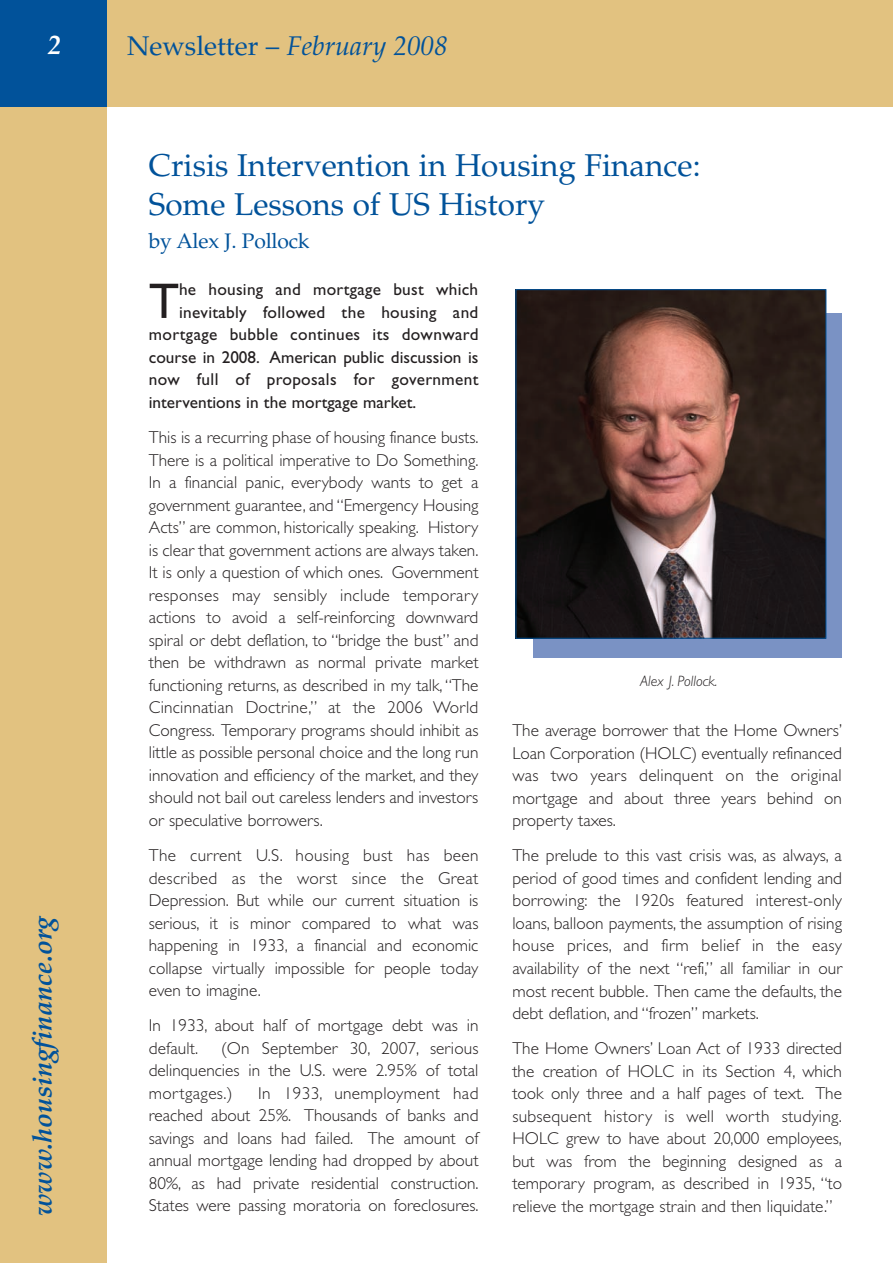
<style>
.page{position:relative;width:893px;height:1263px;background:#fff}
.page>*{position:absolute;margin:0;border:0;box-sizing:border-box;transform-origin:0 0}
.t1{font:50.25px "Gill Sans";color:#231f20}
.t2{font:31.5px/38.2px "Palatino";color:#01529a}
.t3{font:italic 27px "Palatino";color:#01529a}
.t4{font:italic 700 27px "Palatino";color:#01529a}
.t5{font:italic 700 27px "Palatino";color:#fff}
.t6{font:21px "Palatino";letter-spacing:-.01em;color:#01529a}
.t7{font:300 17.25px/22.5px "Gill Sans";color:#231f20;text-align:justify}
.t8{font:17.25px "Gill Sans";letter-spacing:.015em;color:#231f20}
.t9{font:italic 300 15px "Gill Sans";color:#231f20}
.s1{font-style:normal}
</style>
<div class="page">
<div style="left:106px;top:0;width:787px;height:106px;background:#e2c280"></div>
<div style="left:0;top:106px;width:106px;height:1157px;background:#e2c280"></div>
<div style="left:0;top:0;width:106px;height:106px;background:#01529a"></div>
<div style="left:534px;top:313px;width:308px;height:345px;background:#7a92c4"></div>
<img style="left:517px;top:291px;width:307px;height:346px">
<div style="left:515px;top:289px;width:311px;height:350px;border:1px solid #01529a"></div>
<h3 class="t5" style="left:48px;top:34px;width:15px">2</h3>
<h3 class="t4" style="left:32px;top:1216px;width:301px;rotate:-90deg">www.housingfinance.org</h3>
<h3 class="t3" style="left:127px;top:36px;width:322px"><span class="s1">Newsletter –</span> February 2008</h3>
<h2 class="t2" style="left:149px;top:150px;width:553px">Crisis Intervention in Housing Finance:<br>Some Lessons of US History</h2>
<p class="t6" style="left:149px;top:232px;width:162px">by Alex J. Pollock</p>
<h1 class="t1" style="left:149px;top:282px;width:32px">T</h1>
<p class="t8" style="left:179px;top:283px;width:301px">he housing and mortgage bust which</p>
<p class="t8" style="left:179px;top:306px;width:301px">inevitably followed the housing and</p>
<p class="t8" style="left:149px;top:328px;width:331px">mortgage bubble continues its downward</p>
<p class="t8" style="left:149px;top:351px;width:331px">course in 2008. American public discussion is</p>
<p class="t8" style="left:149px;top:373px;width:331px">now full of proposals for government</p>
<p class="t8" style="left:149px;top:396px;width:269px">interventions in the mortgage market.</p>
<p class="t7" style="left:149px;top:428px;width:331px">This is a recurring phase of housing finance busts.<br>There is a political imperative to Do Something.<br>In a financial panic, everybody wants to get a government guarantee, and “Emergency Housing Acts” are common, historically speaking. History is clear that government actions are always taken.<br>It is only a question of which ones. Government responses may sensibly include temporary actions to avoid a self-reinforcing downward spiral or debt deflation, to “bridge the bust” and then be withdrawn as normal private market functioning returns, as described in my talk, “The Cincinnatian Doctrine,” at the 2006 World Congress. Temporary programs should inhibit as little as possible personal choice and the long run innovation and efficiency of the market, and they should not bail out careless lenders and investors or speculative borrowers.</p>
<p class="t7" style="left:149px;top:845px;width:331px">The current U.S. housing bust has been described as the worst since the Great Depression. But while our current situation is serious, it is minor compared to what was happening in 1933, a financial and economic collapse virtually impossible for people today even to imagine.</p>
<p class="t7" style="left:149px;top:1016px;width:331px">In 1933, about half of mortgage debt was in default.</p>
<p class="t9" style="left:640px;top:675px;width:79px">Alex J. Pollock.</p>
<p class="t7" style="left:512px;top:721px;width:331px">The average borrower that the Home Owners’ Loan Corporation (HOLC) eventually refinanced was two years delinquent on the original mortgage and about three years behind on property taxes.</p>
<p class="t7" style="left:512px;top:846px;width:331px">The prelude to this vast crisis was, as always, a period of good times and confident lending and borrowing: the 1920s featured interest-only loans, balloon payments, the assumption of rising house prices, and firm belief in the easy availability of the next “refi,” all familiar in our most recent bubble. Then came the defaults, the debt deflation, and “frozen” markets.</p>
<p class="t7" style="left:512px;top:1039px;width:331px">The Home Owners’ Loan Act of 1933 directed the creation of HOLC in its Section 4, which took only three and a half pages of text. The subsequent history is well worth studying.<br>HOLC grew to have about 20,000 employees, but was from the beginning designed as a temporary program, as described in 1935, “to relieve the mortgage strain and then liquidate.”</p>
<p class="t7" style="left:149px;top:1038px;width:331px;text-indent:72px">(On September 30, 2007, serious delinquencies in the U.S. were 2.95% of total mortgages.)</p>
<p class="t7" style="left:149px;top:1083px;width:331px;text-indent:109px">In 1933, unemployment had reached about 25%. Thousands of banks and savings and loans had failed. The amount of annual mortgage lending had dropped by about 80%, as had private residential construction.<br>States were passing moratoria on foreclosures.</p>
</div>
